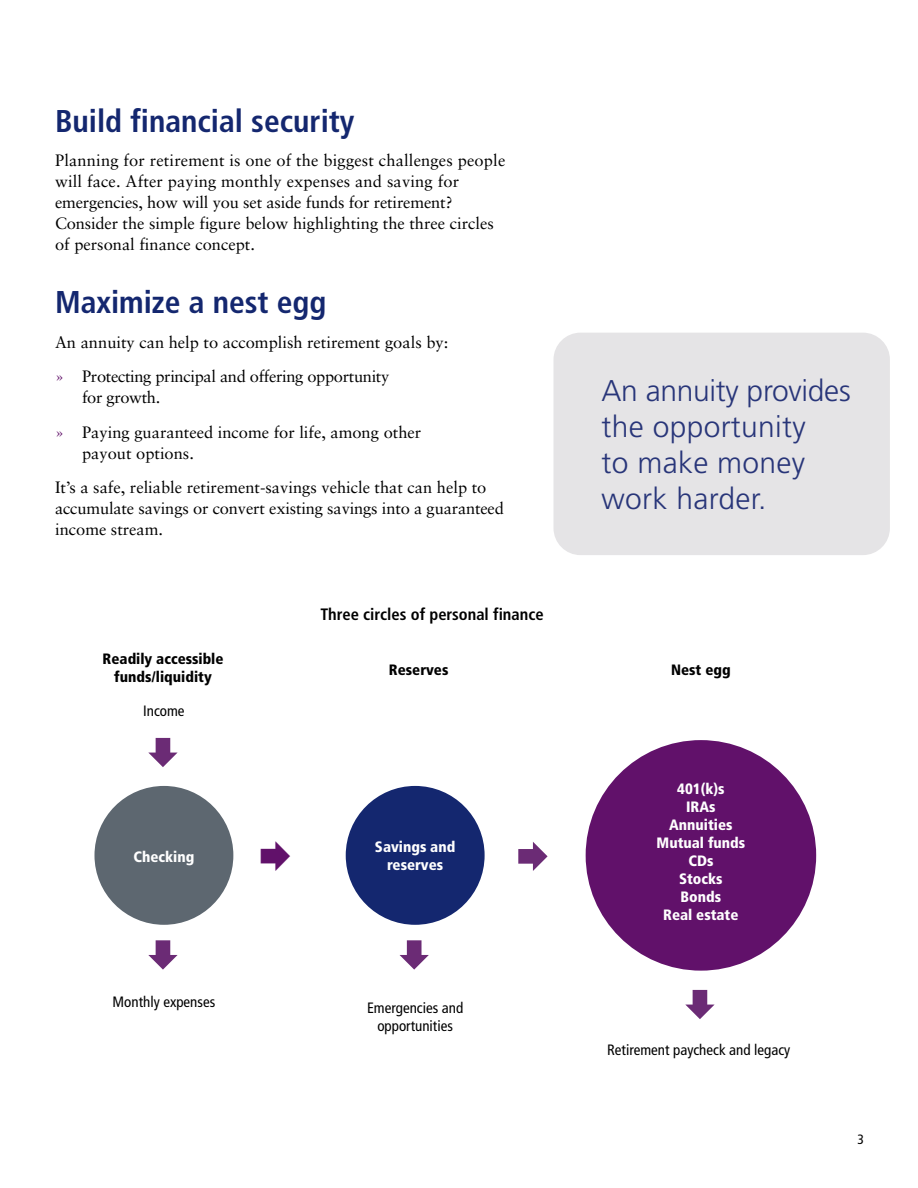
<style>
.page{position:relative;width:918px;height:1188px;background:#fff}
.page>*{position:absolute;margin:0;border:0;box-sizing:border-box;transform-origin:0 0}
.t1{font:700 condensed 31.5px "Frutiger LT Pro";color:#14276f}
.t2{font:300 30px/36px "Frutiger LT Pro";letter-spacing:.01em;color:#283579}
.t3{font:16.5px/21px "Sabon";color:#000}
.t4{font:700 condensed 16.5px "Frutiger LT Pro";color:#000}
.t5{font:900 condensed 15px/18px "Frutiger LT Pro";color:#fff;text-align:center}
.t6{font:condensed 15px/18px "Frutiger LT Pro";color:#000;text-align:center}
.t7{font:900 condensed 15px/18px "Frutiger LT Pro";color:#000;text-align:center}
.t8{font:condensed 13.5px "Frutiger LT Pro";color:#000}
.s1{color:#61116a}
</style>
<div class="page">
<div style="left:94px;top:786px;width:139px;height:139px;background:#5d6770;border-radius:50%"></div>
<div style="left:586px;top:740px;width:230px;height:231px;background:#61116a;border-radius:50%"></div>
<div style="left:346px;top:786px;width:139px;height:139px;background:#14276f;border-radius:50%"></div>
<svg style="left:685px;top:990px;width:30px;height:29px"></svg>
<svg style="left:518px;top:842px;width:30px;height:29px"></svg>
<svg style="left:148px;top:738px;width:30px;height:29px"></svg>
<svg style="left:148px;top:940px;width:30px;height:30px"></svg>
<svg style="left:400px;top:940px;width:29px;height:30px"></svg>
<div style="left:554px;top:333px;width:336px;height:222px;background:#e5e4e6;border-radius:27px"></div>
<h1 class="t1" style="left:55px;top:102px;width:301px">Build financial security</h1>
<p class="t3" style="left:55px;top:150px;width:452px">Planning for retirement is one of the biggest challenges people will face. After paying monthly expenses and saving for emergencies, how will you set aside funds for retirement?<br>Consider the simple figure below highlighting the three circles of personal finance concept.</p>
<h1 class="t1" style="left:55px;top:284px;width:273px">Maximize a nest egg</h1>
<p class="t3" style="left:55px;top:324px;width:395px;line-height:34.5px">An annuity can help to accomplish retirement goals by: <span class="s1">»</span> Protecting principal and offering opportunity</p>
<p class="t3" style="left:55px;top:380px;width:368px;line-height:34.5px;text-indent:27px">for growth.<br><span class="s1">»</span> Paying guaranteed income for life, among other</p>
<p class="t3" style="left:55px;top:435px;width:433px;line-height:34.5px;text-indent:27px">payout options.<br>It’s a safe, reliable retirement-savings vehicle that can help to</p>
<p class="t3" style="left:55px;top:498px;width:450px">accumulate savings or convert existing savings into a guaranteed income stream.</p>
<p class="t4" style="left:320px;top:605px;width:225px">Three circles of personal finance</p>
<p class="t7" style="left:103px;top:650px;width:122px">Readily accessible funds/liquidity</p>
<p class="t7" style="left:389px;top:660px;width:61px">Reserves</p>
<p class="t6" style="left:143px;top:702px;width:43px">Income</p>
<p class="t5" style="left:134px;top:848px;width:62px">Checking</p>
<p class="t5" style="left:375px;top:838px;width:82px">Savings and reserves</p>
<p class="t6" style="left:113px;top:993px;width:104px">Monthly expenses</p>
<p class="t6" style="left:367px;top:999px;width:98px">Emergencies and opportunities</p>
<h2 class="t2" style="left:602px;top:373px;width:251px">An annuity provides the opportunity<br>to make money work harder.</h2>
<p class="t7" style="left:671px;top:660px;width:61px">Nest egg</p>
<p class="t5" style="left:657px;top:779px;width:90px">401(k)s<br>IRAs<br>Annuities<br>Mutual funds<br>CDs<br>Stocks<br>Bonds<br>Real estate</p>
<p class="t6" style="left:607px;top:1040px;width:185px">Retirement paycheck and legacy</p>
<p class="t8" style="left:858px;top:1132px;width:8px">3</p>
</div>
